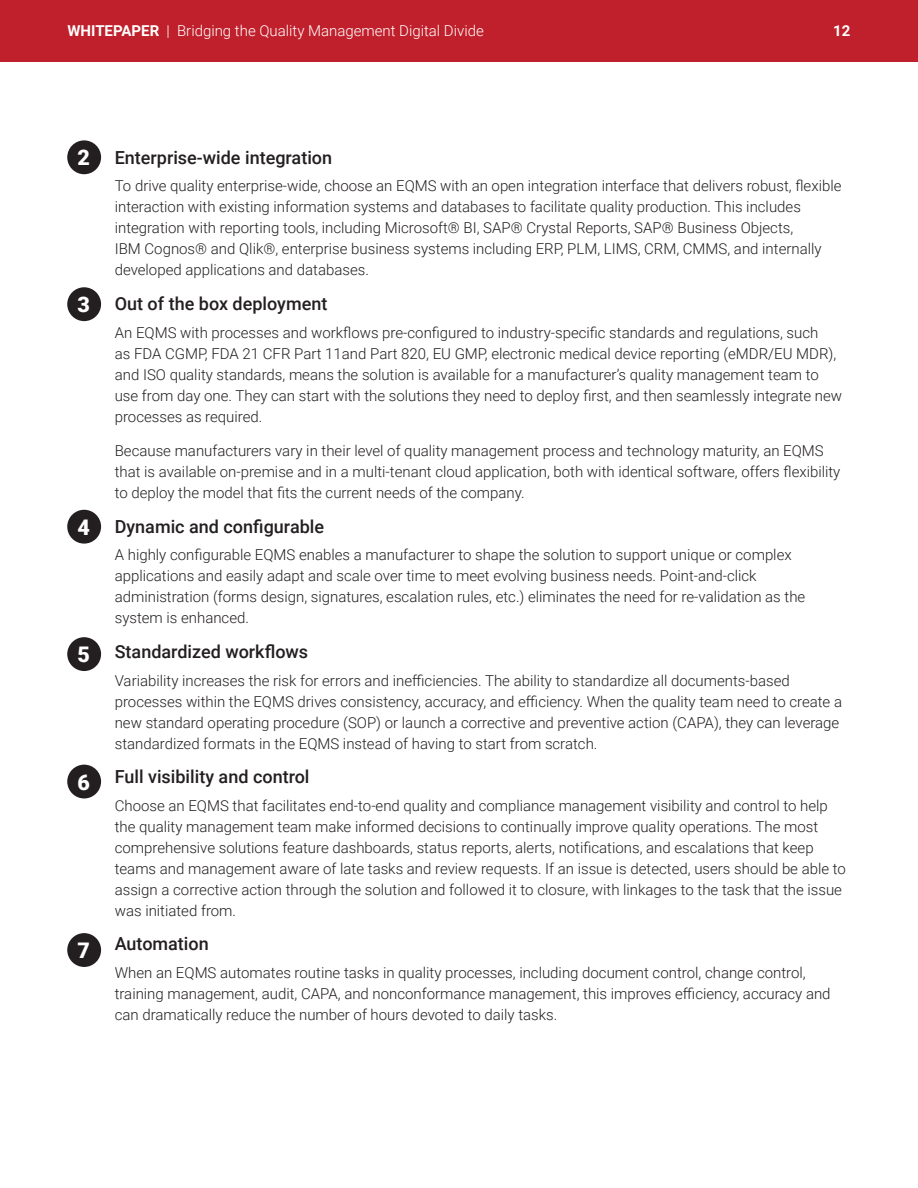
<style>
.page{position:relative;width:918px;height:1188px;background:#fff}
.page>*{position:absolute;margin:0;border:0;box-sizing:border-box;transform-origin:0 0}
.t1{font:900 21.45px "Roboto";color:#fff}
.t2{font:500 18px "Roboto";color:#231f20}
.body_copy{font:300 15px/21px "Roboto";color:#231f20}
.t3{font:300 15px "Roboto";color:#fff}
.t4{font:700 15px "Roboto";color:#fff}
.s1{font-weight:700}
</style>
<div class="page">
<div style="left:0;top:0;width:918px;height:62px;background:#c0202c"></div>
<div style="left:67px;top:140px;width:34px;height:34px;background:#231f20;border-radius:50%"></div>
<div style="left:67px;top:287px;width:34px;height:34px;background:#231f20;border-radius:50%"></div>
<div style="left:67px;top:510px;width:34px;height:34px;background:#231f20;border-radius:50%"></div>
<div style="left:67px;top:637px;width:34px;height:34px;background:#231f20;border-radius:50%"></div>
<div style="left:67px;top:765px;width:34px;height:33px;background:#231f20;border-radius:50%"></div>
<div style="left:67px;top:933px;width:34px;height:34px;background:#231f20;border-radius:50%"></div>
<p class="t3" style="left:68px;top:20px;width:418px"><span class="s1">WHITEPAPER</span> | Bridging the Quality Management Digital Divide</p>
<p class="t4" style="left:833px;top:20px;width:19px">12</p>
<p class="t1" style="left:78px;top:143px;width:14px">2</p>
<p class="t1" style="left:78px;top:290px;width:14px">3</p>
<p class="t1" style="left:78px;top:512px;width:14px">4</p>
<p class="t1" style="left:78px;top:640px;width:14px">5</p>
<p class="t1" style="left:78px;top:767px;width:14px">6</p>
<p class="t1" style="left:78px;top:935px;width:14px">7</p>
<h3 class="t2" style="left:115px;top:145px;width:219px">Enterprise-wide integration</h3>
<p class="body_copy" style="left:115px;top:175px;width:728px">To drive quality enterprise-wide, choose an EQMS with an open integration interface that delivers robust, flexible interaction with existing information systems and databases to facilitate quality production. This includes integration with reporting tools, including Microsoft® BI, SAP® Crystal Reports, SAP® Business Objects,<br>IBM Cognos® and Qlik®, enterprise business systems including ERP, PLM, LIMS, CRM, CMMS, and internally developed applications and databases.</p>
<h3 class="t2" style="left:115px;top:291px;width:214px">Out of the box deployment</h3>
<p class="body_copy" style="left:115px;top:321px;width:729px">An EQMS with processes and workflows pre-configured to industry-specific standards and regulations, such<br>as FDA CGMP, FDA 21 CFR Part 11and Part 820, EU GMP, electronic medical device reporting (eMDR/EU MDR), and ISO quality standards, means the solution is available for a manufacturer’s quality management team to use from day one. They can start with the solutions they need to deploy first, and then seamlessly integrate new processes as required.</p>
<p class="body_copy" style="left:115px;top:440px;width:727px">Because manufacturers vary in their level of quality management process and technology maturity, an EQMS that is available on-premise and in a multi-tenant cloud application, both with identical software, offers flexibility to deploy the model that fits the current needs of the company.</p>
<h3 class="t2" style="left:115px;top:514px;width:211px">Dynamic and configurable</h3>
<p class="body_copy" style="left:115px;top:544px;width:692px">A highly configurable EQMS enables a manufacturer to shape the solution to support unique or complex applications and easily adapt and scale over time to meet evolving business needs. Point-and-click administration (forms design, signatures, escalation rules, etc.) eliminates the need for re-validation as the system is enhanced.</p>
<h3 class="t2" style="left:115px;top:639px;width:195px">Standardized workflows</h3>
<p class="body_copy" style="left:115px;top:669px;width:729px">Variability increases the risk for errors and inefficiencies. The ability to standardize all documents-based processes within the EQMS drives consistency, accuracy, and efficiency. When the quality team need to create a new standard operating procedure (SOP) or launch a corrective and preventive action (CAPA), they can leverage standardized formats in the EQMS instead of having to start from scratch.</p>
<h3 class="t2" style="left:115px;top:764px;width:196px">Full visibility and control</h3>
<p class="body_copy" style="left:115px;top:794px;width:733px">Choose an EQMS that facilitates end-to-end quality and compliance management visibility and control to help the quality management team make informed decisions to continually improve quality operations. The most comprehensive solutions feature dashboards, status reports, alerts, notifications, and escalations that keep teams and management aware of late tasks and review requests. If an issue is detected, users should be able to assign a corrective action through the solution and followed it to closure, with linkages to the task that the issue was initiated from.</p>
<h3 class="t2" style="left:115px;top:931px;width:96px">Automation</h3>
<p class="body_copy" style="left:115px;top:962px;width:717px">When an EQMS automates routine tasks in quality processes, including document control, change control, training management, audit, CAPA, and nonconformance management, this improves efficiency, accuracy and can dramatically reduce the number of hours devoted to daily tasks.</p>
</div>
